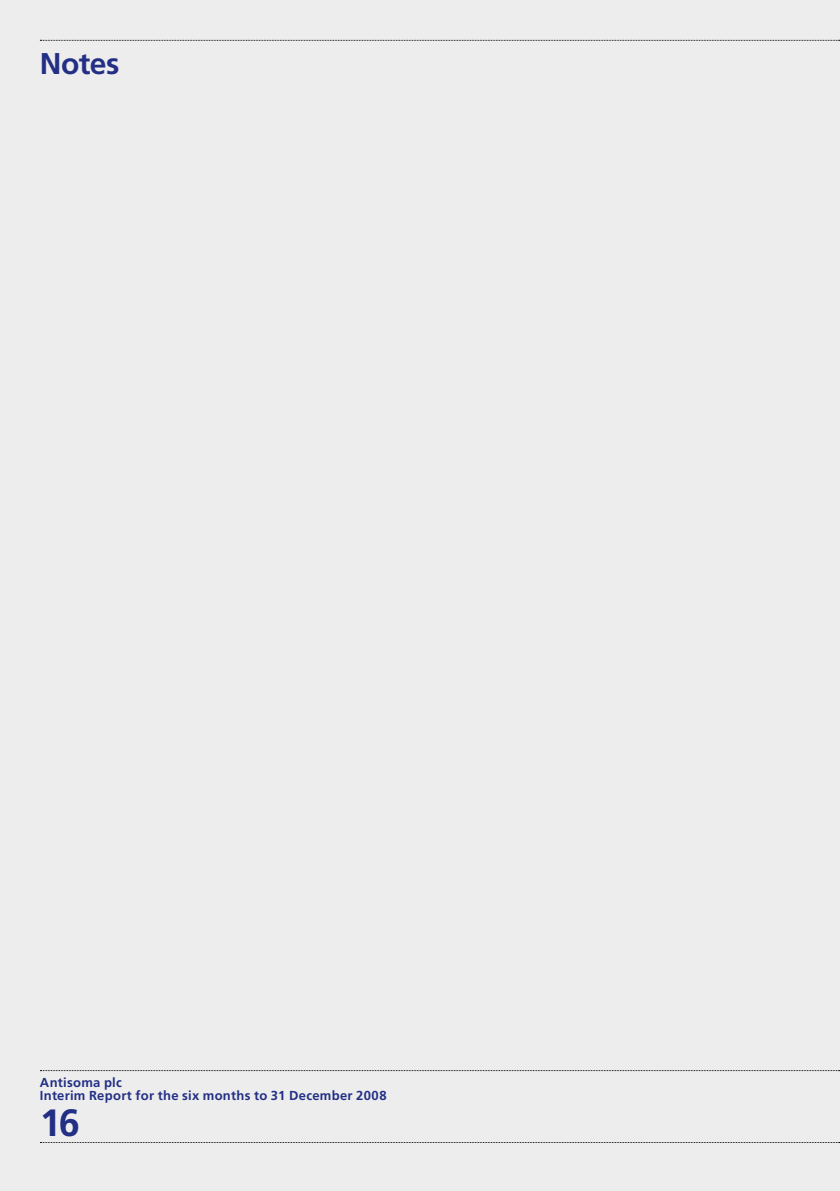
<style>
.page{position:relative;width:840px;height:1191px;background:#fff}
.page>*{position:absolute;margin:0;border:0;box-sizing:border-box;transform-origin:0 0}
.t1{font:700 38px "Frutiger LT Std";color:#232f84}
.t2{font:700 30px "Frutiger LT Std";letter-spacing:-.015em;color:#232f84}
.t3{font:700 13px/13px "Frutiger LT Std";letter-spacing:.02em;color:#232f84}
</style>
<div class="page">
<div style="left:0;top:0;width:839px;height:1191px;background:#ededee"></div>
<svg style="left:40px;top:1070px;width:799px;height:1px"></svg>
<svg style="left:40px;top:1142px;width:799px;height:1px"></svg>
<svg style="left:40px;top:40px;width:799px;height:1px"></svg>
<h2 class="t2" style="left:40px;top:45px;width:81px">Notes</h2>
<p class="t3" style="left:40px;top:1075px;width:348px">Antisoma plc<br>Interim Report for the six months to 31 December 2008</p>
<h1 class="t1" style="left:40px;top:1100px;width:42px">16</h1>
</div>
